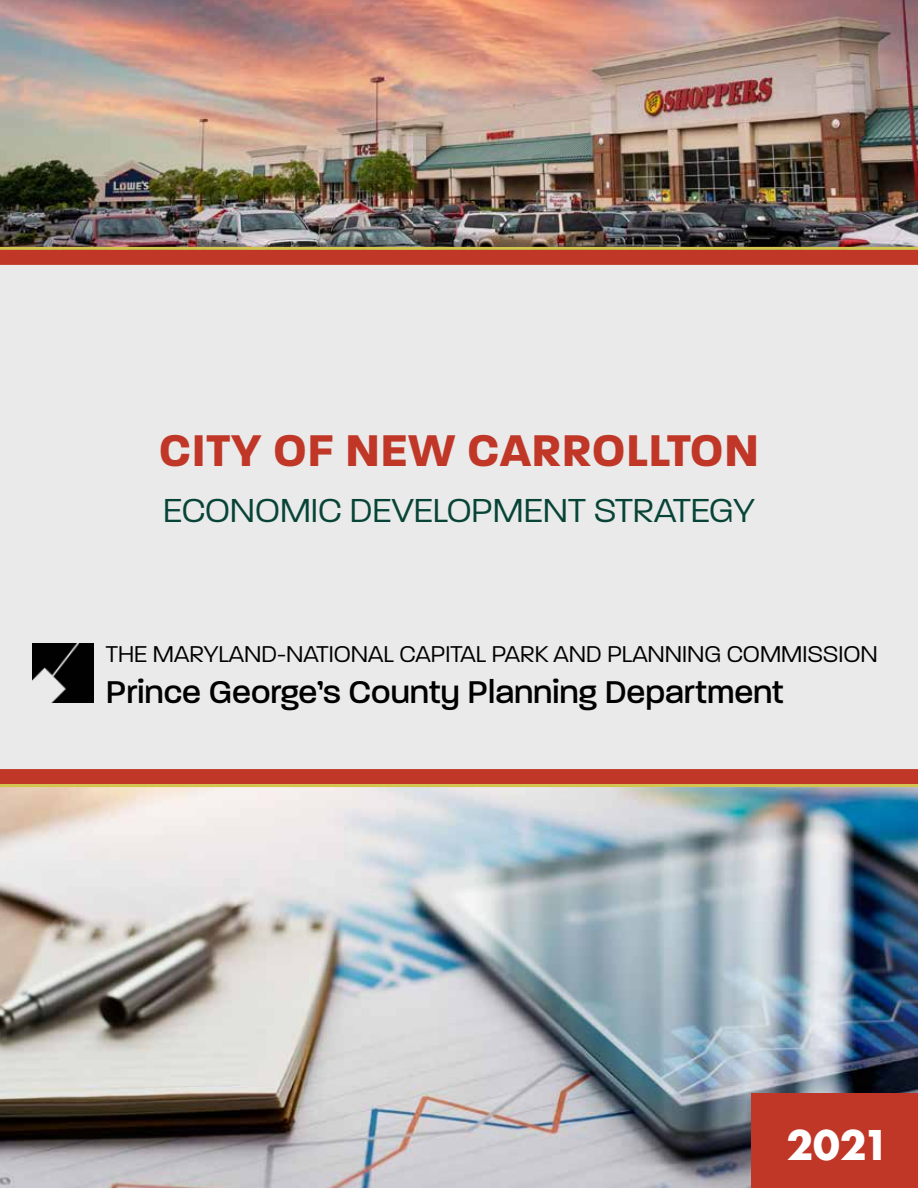
<style>
.page{position:relative;width:918px;height:1188px;background:#e9eae9}
.page>*{position:absolute;margin:0;border:0;box-sizing:border-box;transform-origin:0 0}
.t1{font:700 48px "Paralucent";letter-spacing:.01em;color:#c03627}
.t2{font:700 45px "Futura PT";color:#fff}
.t3{font:300 36px "Paralucent";color:#074437}
.t4{font:500 34.05px "Paralucent";color:#000}
.t5{font:300 24.75px "Paralucent";color:#000}
</style>
<div class="page">
<img style="left:0;top:787px;width:918px;height:401px">
<img style="left:0;top:0;width:918px;height:247px">
<div style="left:0;top:769px;width:918px;height:15px;background:#c03627"></div>
<hr style="left:0;top:784px;width:918px;height:3px;background:#d3c44e">
<hr style="left:0;top:247px;width:918px;height:3px;background:#d3c44e">
<div style="left:0;top:250px;width:918px;height:15px;background:#c03627"></div>
<img style="left:32px;top:643px;width:62px;height:60px">
<div style="left:752px;top:1094px;width:166px;height:94px;background:#c03627"></div>
<h1 class="t1" style="left:159px;top:421px;width:602px">CITY OF NEW CARROLLTON</h1>
<h3 class="t3" style="left:163px;top:489px;width:593px">ECONOMIC DEVELOPMENT STRATEGY</h3>
<p class="t5" style="left:106px;top:639px;width:773px">THE MARYLAND-NATIONAL CAPITAL PARK AND PLANNING COMMISSION</p>
<h3 class="t4" style="left:106px;top:671px;width:679px">Prince George’s County Planning Department</h3>
<h2 class="t2" style="left:786px;top:1115px;width:105px">2021</h2>
</div>
